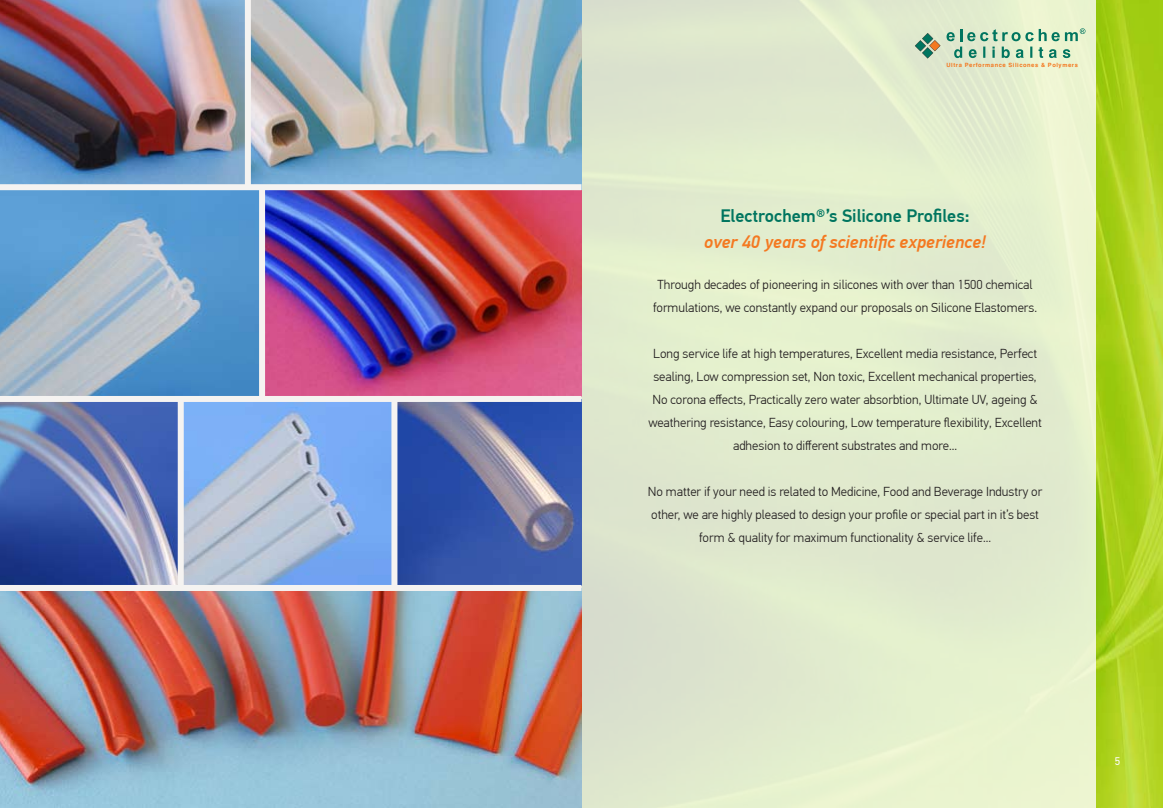
<style>
.page{position:relative;width:1163px;height:808px;background:#fff}
.page>*{position:absolute;margin:0;border:0;box-sizing:border-box;transform-origin:0 0}
.t1{font:italic 500 18px "PF Din Text Pro";color:#f47921}
.t2{font:500 18px "PF Din Text Pro";color:#00755f}
.t3{font:300 13px/23px "PF Din Text Pro";color:#231f20;text-align:center}
.t4{font:700 5.7px "Helvetica TT";letter-spacing:.1em;color:#f47921}
</style>
<div class="page">
<img style="left:581px;top:0;width:581px;height:808px">
<img style="left:0;top:0;width:245px;height:184px">
<img style="left:265px;top:190px;width:316px;height:206px">
<img style="left:0;top:591px;width:581px;height:217px">
<img style="left:184px;top:402px;width:207px;height:183px">
<img style="left:0;top:402px;width:178px;height:183px">
<img style="left:251px;top:0;width:330px;height:184px">
<img style="left:0;top:190px;width:259px;height:206px">
<img style="left:398px;top:402px;width:183px;height:183px">
<div style="left:0;top:184px;width:581px;height:6px;background:#f5f3f1"></div>
<div style="left:0;top:396px;width:581px;height:6px;background:#f5f3f1"></div>
<div style="left:0;top:585px;width:581px;height:6px;background:#f5f3f1"></div>
<div style="left:391px;top:398px;width:6px;height:191px;background:#f5f3f1"></div>
<div style="left:178px;top:398px;width:6px;height:191px;background:#f5f3f1"></div>
<div style="left:259px;top:189px;width:6px;height:211px;background:#f5f3f1"></div>
<div style="left:245px;top:0;width:6px;height:187px;background:#f5f3f1"></div>
<svg style="left:914px;top:33px;width:26px;height:25px"></svg>
<svg style="left:946px;top:28px;width:139px;height:13px;background:#a7ceb0"></svg>
<svg style="left:954px;top:47px;width:116px;height:11px"></svg>
<svg style="left:43px;top:758px;width:5px;height:7px"></svg>
<svg style="left:1115px;top:758px;width:4px;height:7px"></svg>
<p class="t4" style="left:946px;top:61px;width:133px">Ultra Performance Silicones &amp; Polymers</p>
<h1 class="t2" style="left:720px;top:205px;width:250px">Electrochem®’s Silicone Profiles:</h1>
<h1 class="t1" style="left:704px;top:231px;width:283px">over 40 years of scientific experience!</h1>
<p class="t3" style="left:653px;top:273px;width:385px">Through decades of pioneering in silicones with over than 1500 chemical formulations, we constantly expand our proposals on Silicone Elastomers.</p>
<p class="t3" style="left:648px;top:342px;width:395px">Long service life at high temperatures, Excellent media resistance, Perfect sealing, Low compression set, Non toxic, Excellent mechanical properties, No corona effects, Practically zero water absorbtion, Ultimate UV, ageing &amp; weathering resistance, Easy colouring, Low temperature flexibility, Excellent adhesion to different substrates and more...</p>
<p class="t3" style="left:647px;top:480px;width:396px">No matter if your need is related to Medicine, Food and Beverage Industry or other, we are highly pleased to design your profile or special part in it’s best form &amp; quality for maximum functionality &amp; service life...</p>
</div>
